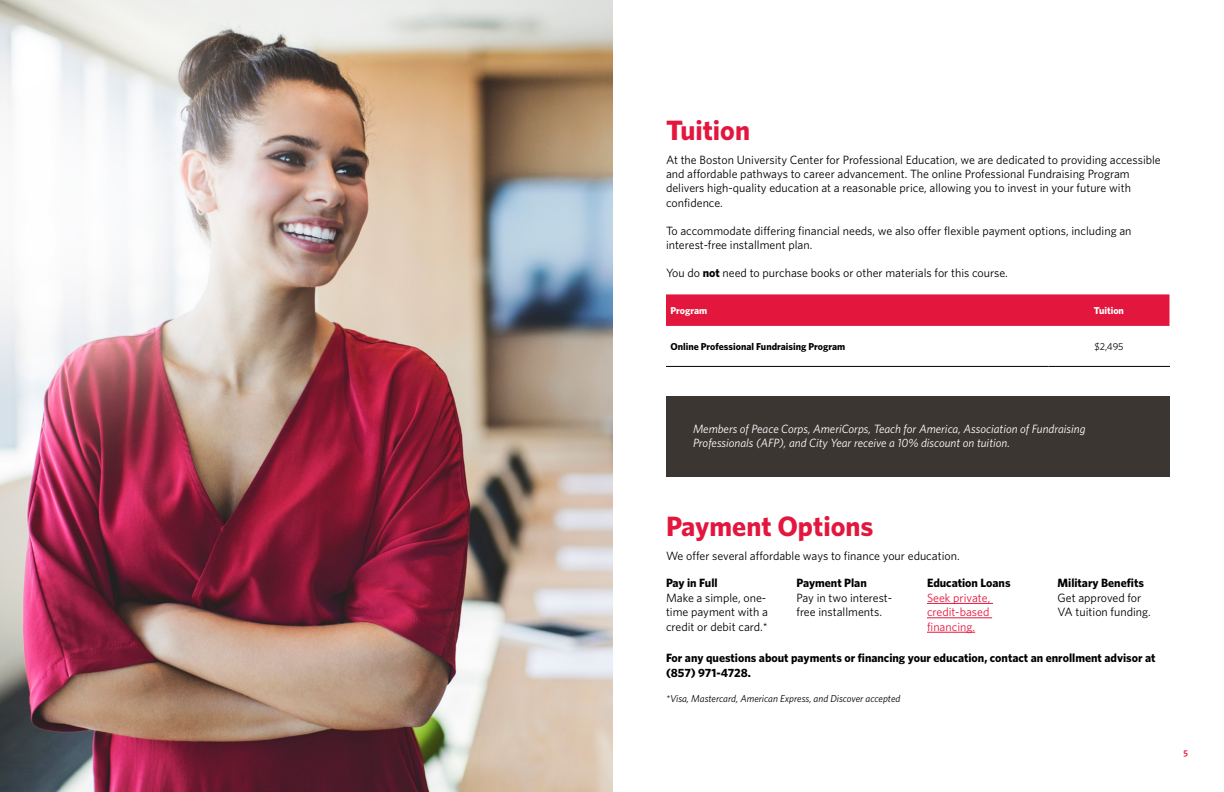
<style>
.page{position:relative;width:1224px;height:792px;background:#fff}
.page>*{position:absolute;margin:0;border:0;box-sizing:border-box;transform-origin:0 0}
.t1{font:700 28px "Whitney HTF";color:#e3173e}
.t2{font:12px/14.4px "Whitney HTF";color:#000}
.t3{font:italic 12px/14.4px "Whitney HTF";color:#fff}
.t4{font:700 12px/14.4px "Whitney HTF";color:#000}
.t5{font:12px/14.4px "Whitney HTF";color:#e3173e}
.t6{font:italic 10px "Whitney HTF";color:#000}
.t7{font:700 10px "Whitney HTF";color:#000}
.t8{font:700 10px "Whitney HTF";color:#fff}
.t9{font:10px "Whitney HTF";color:#000}
.t10{font:9px "Whitney HTF Semi Bold SC";color:#e3173e}
.s1{font-weight:700}
.s2{font-weight:700;color:#000}
</style>
<div class="page">
<div style="left:666px;top:294px;width:504px;height:32px;background:#e3173e"></div>
<hr style="left:666px;top:366px;width:383px;height:1px;background:#000">
<hr style="left:1048px;top:366px;width:122px;height:1px;background:#000">
<img style="left:0;top:0;width:612px;height:792px">
<div style="left:666px;top:396px;width:504px;height:81px;background:#3c3633"></div>
<hr style="left:927px;top:603px;width:66px;height:1px;background:#e3173e">
<hr style="left:927px;top:618px;width:65px;height:1px;background:#e3173e">
<hr style="left:927px;top:632px;width:48px;height:1px;background:#e3173e">
<p class="t1" style="left:666px;top:113px;width:86px">Tuition</p>
<p class="t2" style="left:666px;top:152px;width:496px">At the Boston University Center for Professional Education, we are dedicated to providing accessible and affordable pathways to career advancement. The online Professional Fundraising Program delivers high-quality education at a reasonable price, allowing you to invest in your future with confidence.</p>
<p class="t2" style="left:666px;top:223px;width:467px">To accommodate differing financial needs, we also offer flexible payment options, including an interest-free installment plan.</p>
<p class="t2" style="left:666px;top:265px;width:343px">You do <span class="s1">not</span> need to purchase books or other materials for this course.</p>
<p class="t8" style="left:670px;top:305px;width:38px">Program</p>
<p class="t8" style="left:1094px;top:305px;width:32px">Tuition</p>
<p class="t7" style="left:670px;top:341px;width:176px">Online Professional Fundraising Program</p>
<p class="t9" style="left:1094px;top:341px;width:31px">$2,495</p>
<p class="t3" style="left:693px;top:421px;width:394px">Members of Peace Corps, AmeriCorps, Teach for America, Association of Fundraising<br>Professionals (AFP), and City Year receive a 10% discount on tuition.</p>
<p class="t1" style="left:666px;top:509px;width:209px">Payment Options</p>
<p class="t2" style="left:666px;top:548px;width:295px">We offer several affordable ways to finance your education.</p>
<p class="t2" style="left:666px;top:576px;width:104px"><span class="s1">Pay in Full<br></span>Make a simple, one&shy;time payment with a credit or debit card.*</p>
<p class="t2" style="left:797px;top:576px;width:97px"><span class="s1">Payment Plan<br></span>Pay in two interest&shy;free installments.</p>
<p class="t5" style="left:927px;top:576px;width:85px"><span class="s2">Education Loans<br></span>Seek private, credit-based financing.</p>
<p class="t2" style="left:1058px;top:576px;width:95px"><span class="s1">Military Benefits<br></span>Get approved for<br>VA tuition funding.</p>
<p class="t4" style="left:666px;top:651px;width:491px">For any questions about payments or financing your education, contact an enrollment advisor at (857) 971-4728.</p>
<p class="t6" style="left:666px;top:693px;width:236px">*Visa, Mastercard, American Express, and Discover accepted</p>
<p class="t10" style="left:1183px;top:747px;width:6px">5</p>
</div>
